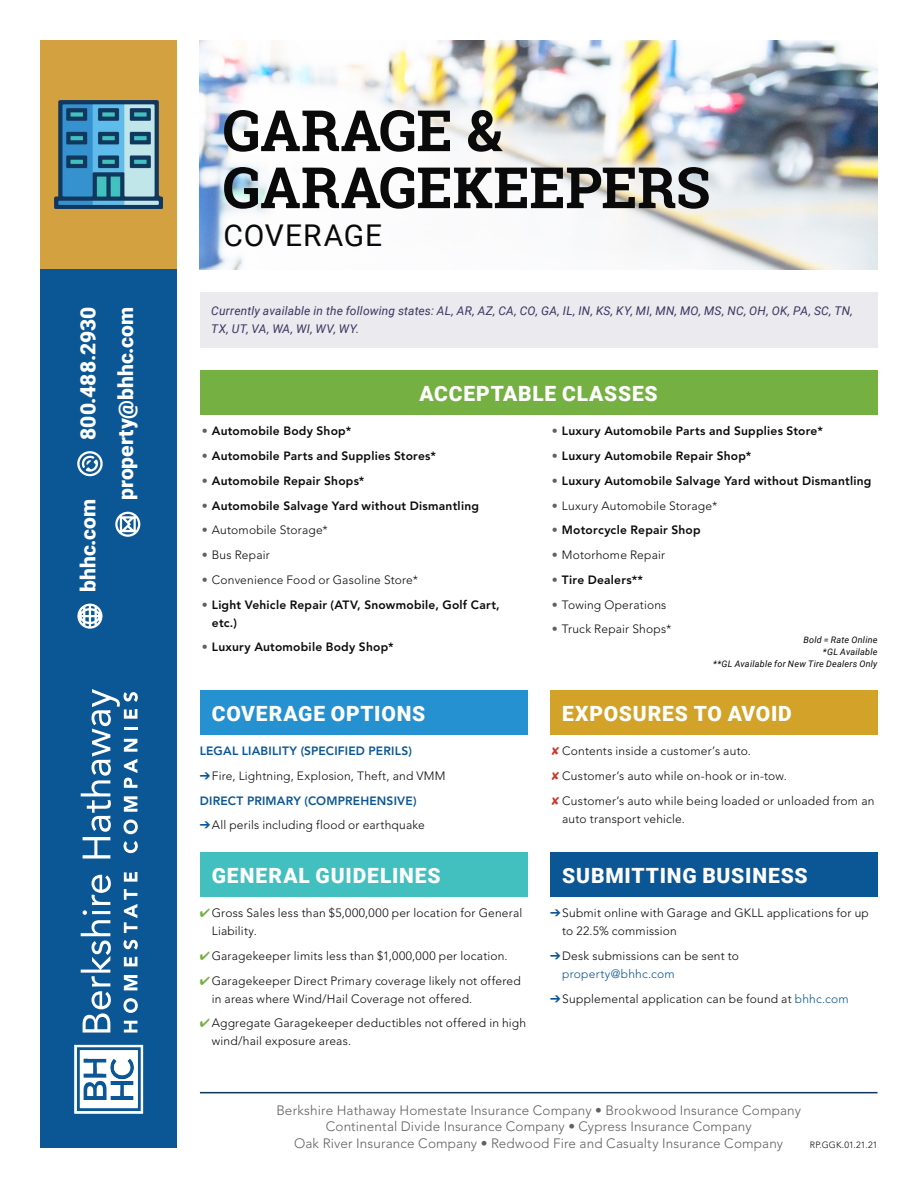
<style>
.page{position:relative;width:918px;height:1188px;background:#fff}
.page>*{position:absolute;margin:0;border:0;box-sizing:border-box;transform-origin:0 0}
.t1{font:700 57px/57px "Roboto Slab";letter-spacing:-.005em;color:#090a09}
.t2{font:30px "Roboto";letter-spacing:.03em;color:#090a09}
.t3{font:900 21px "Roboto";letter-spacing:.035em;color:#fff}
.t4{font:900 21px/37.7px "Roboto";color:#fff;text-align:right}
.t5{font:300 13.5px/16.5px "Avenir LT Std";letter-spacing:.01em;color:#5f6162;text-align:center}
.t6{font:300 12px/18px "Avenir LT Std";letter-spacing:.015em;color:#090a09}
.t7{font:800 12px/18px "Avenir LT Std";letter-spacing:.02em;color:#090a09}
.t8{font:italic 12px/18px "Roboto";letter-spacing:.02em;color:#3a355e}
.t9{font:800 12px "Avenir LT Std";letter-spacing:.015em;color:#0b5695}
.t10{font:italic 9px/12px "Roboto";letter-spacing:.025em;color:#060705;text-align:right}
.t11{font:300 9px "Avenir LT Std";letter-spacing:.01em;color:#090a09}
.s1{font-weight:900;color:#5f6162}
.s2{color:#75b042}
.s3{color:#0b5695}
</style>
<div class="page">
<div style="left:40px;top:269px;width:137px;height:879px;background:#0b5695"></div>
<hr style="left:200px;top:1092px;width:678px;height:1px;background:#113559">
<div style="left:40px;top:40px;width:137px;height:229px;background:#d3a140"></div>
<img style="left:55px;top:101px;width:108px;height:108px">
<svg style="left:74px;top:1045px;width:69px;height:69px"></svg>
<svg style="left:81px;top:875px;width:30px;height:158px"></svg>
<svg style="left:124px;top:1021px;width:13px;height:12px"></svg>
<svg style="left:124px;top:998px;width:14px;height:15px"></svg>
<svg style="left:124px;top:975px;width:13px;height:15px"></svg>
<svg style="left:124px;top:957px;width:13px;height:9px"></svg>
<svg style="left:124px;top:940px;width:14px;height:10px"></svg>
<svg style="left:124px;top:889px;width:13px;height:44px"></svg>
<svg style="left:124px;top:872px;width:13px;height:10px"></svg>
<svg style="left:81px;top:689px;width:57px;height:170px"></svg>
<svg style="left:77px;top:604px;width:25px;height:25px"></svg>
<svg style="left:77px;top:451px;width:26px;height:26px"></svg>
<svg style="left:115px;top:512px;width:25px;height:25px"></svg>
<img style="left:200px;top:40px;width:678px;height:229px">
<div style="left:200px;top:292px;width:678px;height:55px;background:#ebeaef"></div>
<div style="left:200px;top:370px;width:678px;height:45px;background:#75b042"></div>
<div style="left:200px;top:690px;width:327px;height:45px;background:#2691d0"></div>
<div style="left:200px;top:852px;width:327px;height:45px;background:#42c0bf"></div>
<div style="left:550px;top:690px;width:327px;height:45px;background:#d2a328"></div>
<div style="left:550px;top:852px;width:328px;height:45px;background:#0b5695"></div>
<h3 class="t4" style="left:68px;top:500px;width:195px;rotate:-90deg">800.488.2930 property@bhhc.com</h3>
<h3 class="t3" style="left:73px;top:592px;width:95px;rotate:-90deg">bhhc.com</h3>
<h1 class="t1" style="left:223px;top:101px;width:489px">GARAGE &amp;<br>GARAGEKEEPERS</h1>
<h2 class="t2" style="left:223px;top:215px;width:160px">COVERAGE</h2>
<p class="t8" style="left:211px;top:302px;width:643px">Currently available in the following states: AL, AR, AZ, CA, CO, GA, IL, IN, KS, KY, MI, MN, MO, MS, NC, OH, OK, PA, SC, TN,<br>TX, UT, VA, WA, WI, WV, WY.</p>
<h3 class="t3" style="left:420px;top:378px;width:240px">ACCEPTABLE CLASSES</h3>
<p class="t7" style="left:202px;top:422px;width:151px"><span class="s1">•</span> Automobile Body Shop*</p>
<p class="t7" style="left:202px;top:447px;width:236px"><span class="s1">•</span> Automobile Parts and Supplies Stores*</p>
<p class="t7" style="left:202px;top:472px;width:164px"><span class="s1">•</span> Automobile Repair Shops*</p>
<p class="t7" style="left:202px;top:496px;width:279px"><span class="s1">•</span> Automobile Salvage Yard without Dismantling</p>
<p class="t6" style="left:202px;top:521px;width:127px"><span class="s1">•</span> Automobile Storage*</p>
<p class="t6" style="left:202px;top:546px;width:69px"><span class="s1">•</span> Bus Repair</p>
<p class="t6" style="left:202px;top:571px;width:218px"><span class="s1">•</span> Convenience Food or Gasoline Store*</p>
<p class="t7" style="left:212px;top:595px;width:289px;text-indent:-10px"><span class="s1">•</span> Light Vehicle Repair (ATV, Snowmobile, Golf Cart, etc.)</p>
<p class="t7" style="left:202px;top:638px;width:193px"><span class="s1">•</span> Luxury Automobile Body Shop*</p>
<h3 class="t3" style="left:212px;top:698px;width:215px">COVERAGE OPTIONS</h3>
<p class="t9" style="left:200px;top:744px;width:214px">LEGAL LIABILITY (SPECIFIED PERILS)</p>
<p class="t6" style="left:212px;top:767px;width:235px">Fire, Lightning, Explosion, Theft, and VMM</p>
<p class="t9" style="left:200px;top:793px;width:218px">DIRECT PRIMARY (COMPREHENSIVE)</p>
<p class="t6" style="left:212px;top:816px;width:215px">All perils including flood or earthquake</p>
<h3 class="t3" style="left:212px;top:860px;width:230px">GENERAL GUIDELINES</h3>
<p class="t6" style="left:212px;top:904px;width:312px;text-indent:-12px"><span class="s2">✔</span> Gross Sales less than $5,000,000 per location for General<br>Liability.</p>
<p class="t6" style="left:200px;top:947px;width:309px"><span class="s2">✔</span> Garagekeeper limits less than $1,000,000 per location.</p>
<p class="t6" style="left:212px;top:972px;width:310px;text-indent:-12px"><span class="s2">✔</span> Garagekeeper Direct Primary coverage likely not offered in areas where Wind/Hail Coverage not offered.</p>
<p class="t6" style="left:212px;top:1014px;width:316px;text-indent:-12px"><span class="s2">✔</span> Aggregate Garagekeeper deductibles not offered in high wind/hail exposure areas.</p>
<p class="t7" style="left:552px;top:422px;width:273px"><span class="s1">•</span> Luxury Automobile Parts and Supplies Store*</p>
<p class="t7" style="left:552px;top:447px;width:201px"><span class="s1">•</span> Luxury Automobile Repair Shop*</p>
<p class="t7" style="left:552px;top:472px;width:321px"><span class="s1">•</span> Luxury Automobile Salvage Yard without Dismantling</p>
<p class="t6" style="left:552px;top:497px;width:167px"><span class="s1">•</span> Luxury Automobile Storage*</p>
<p class="t7" style="left:552px;top:521px;width:150px"><span class="s1">•</span> Motorcycle Repair Shop</p>
<p class="t6" style="left:552px;top:546px;width:115px"><span class="s1">•</span> Motorhome Repair</p>
<p class="t7" style="left:552px;top:571px;width:93px"><span class="s1">•</span> Tire Dealers**</p>
<p class="t6" style="left:552px;top:596px;width:116px"><span class="s1">•</span> Towing Operations</p>
<p class="t6" style="left:552px;top:620px;width:121px"><span class="s1">•</span> Truck Repair Shops*</p>
<p class="t10" style="left:713px;top:634px;width:166px">Bold = Rate Online<br>*GL Available<br>**GL Available for New Tire Dealers Only</p>
<h3 class="t3" style="left:562px;top:698px;width:231px">EXPOSURES TO AVOID</h3>
<p class="t6" style="left:562px;top:739px;width:314px;line-height:24.8px">Contents inside a customer’s auto.<br>Customer’s auto while on-hook or in-tow.<br>Customer’s auto while being loaded or unloaded from an</p>
<p class="t6" style="left:562px;top:810px;width:124px">auto transport vehicle.</p>
<h3 class="t3" style="left:562px;top:860px;width:247px">SUBMITTING BUSINESS</h3>
<p class="t6" style="left:562px;top:904px;width:308px">Submit online with Garage and GKLL applications for up to 22.5% commission</p>
<p class="t6" style="left:562px;top:947px;width:178px">Desk submissions can be sent to</p>
<p class="t6" style="left:562px;top:962px;width:288px;line-height:24.8px"><span class="s3">property@bhhc.com<br></span>Supplemental application can be found at <span class="s3">bhhc.com</span></p>
<p class="t5" style="left:276px;top:1102px;width:526px">Berkshire Hathaway Homestate Insurance Company • Brookwood Insurance Company<br>Continental Divide Insurance Company • Cypress Insurance Company<br>Oak River Insurance Company • Redwood Fire and Casualty Insurance Company</p>
<p class="t11" style="left:810px;top:1139px;width:69px">RP.GGK.01.21.21</p>
</div>
